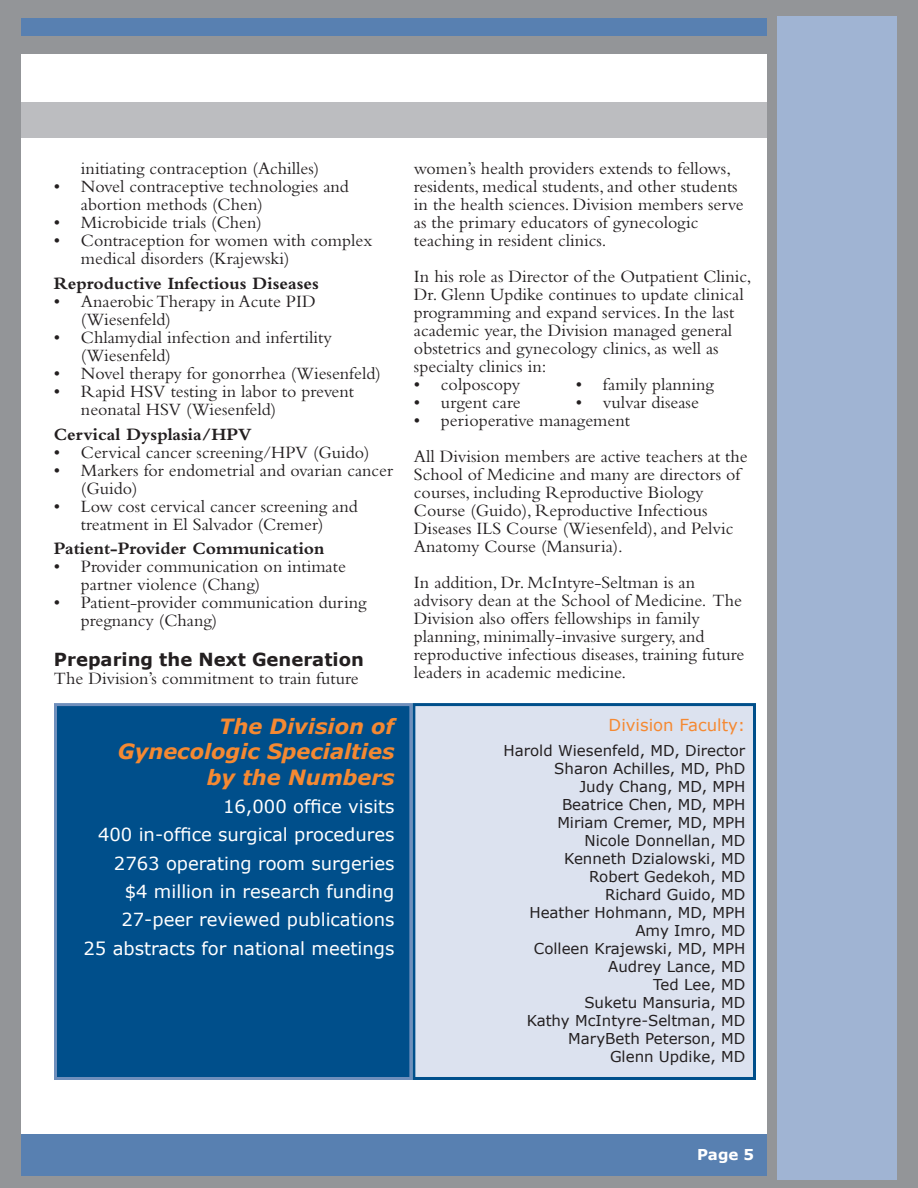
<style>
.page{position:relative;width:918px;height:1188px;background:#939598}
.page>*{position:absolute;margin:0;border:0;box-sizing:border-box;transform-origin:0 0}
.t1{font:italic 700 21px/25.2px "Verdana";color:#f58932;text-align:right}
.t2{font:18px/18px "Bembo Std";color:#231f20}
.t3{font:18px/28.3px "Verdana";color:#fff;text-align:right}
.t4{font:700 18px "Bembo Std";color:#231f20}
.t5{font:700 18px "Verdana";color:#231f20}
.t6{font:16.5px "Verdana";color:#f58932}
.t7{font:15px/18px "Verdana";color:#231f20;text-align:right}
.t8{font:700 15px "Verdana";color:#fff}
</style>
<div class="page">
<div style="left:777px;top:17px;width:120px;height:1163px;background:#a0b4d3"></div>
<div style="left:21px;top:1131px;width:756px;height:44px;background:#5880b1"></div>
<div style="left:21px;top:18px;width:756px;height:17px;background:#5880b1"></div>
<div style="left:21px;top:54px;width:756px;height:1080px;background:#fff"></div>
<div style="left:767px;top:0;width:10px;height:1188px;background:#939598"></div>
<div style="left:21px;top:102px;width:746px;height:36px;background:#bcbdc0"></div>
<div style="left:412px;top:703px;width:344px;height:377px;background:#dce2ef;border:3px solid #004f8b"></div>
<div style="left:54px;top:703px;width:358px;height:377px;background:#004f8b;border:3px solid #6f8fbc"></div>
<p class="t2" style="left:81px;top:159px;width:240px">initiating contraception (Achilles)</p>
<p class="t2" style="left:81px;top:177px;width:269px;text-indent:-27px">• Novel contraceptive technologies and abortion methods (Chen)</p>
<p class="t2" style="left:54px;top:213px;width:209px">• Microbicide trials (Chen)</p>
<p class="t2" style="left:81px;top:231px;width:293px;text-indent:-27px">• Contraception for women with complex medical disorders (Krajewski)</p>
<p class="t4" style="left:54px;top:273px;width:266px">Reproductive Infectious Diseases</p>
<p class="t2" style="left:81px;top:292px;width:236px;text-indent:-27px">• Anaerobic Therapy in Acute PID (Wiesenfeld)</p>
<p class="t2" style="left:81px;top:328px;width:252px;text-indent:-27px">• Chlamydial infection and infertility (Wiesenfeld)</p>
<p class="t2" style="left:54px;top:364px;width:328px">• Novel therapy for gonorrhea (Wiesenfeld)</p>
<p class="t2" style="left:81px;top:382px;width:275px;text-indent:-27px">• Rapid HSV testing in labor to prevent neonatal HSV (Wiesenfeld)</p>
<p class="t4" style="left:54px;top:424px;width:199px">Cervical Dysplasia/HPV</p>
<p class="t2" style="left:54px;top:443px;width:317px">• Cervical cancer screening/HPV (Guido)</p>
<p class="t2" style="left:81px;top:461px;width:314px;text-indent:-27px">• Markers for endometrial and ovarian cancer (Guido)</p>
<p class="t2" style="left:54px;top:497px;width:305px;text-align:center">• Low cost cervical cancer screening and treatment in El Salvador (Cremer)</p>
<p class="t4" style="left:54px;top:539px;width:272px">Patient-Provider Communication</p>
<p class="t2" style="left:81px;top:557px;width:266px;text-indent:-27px">• Provider communication on intimate partner violence (Chang)</p>
<p class="t2" style="left:81px;top:593px;width:287px;text-indent:-27px">• Patient-provider communication during pregnancy (Chang)</p>
<p class="t5" style="left:54px;top:647px;width:311px">Preparing the Next Generation</p>
<p class="t2" style="left:54px;top:669px;width:306px">The Division’s commitment to train future</p>
<p class="t1" style="left:118px;top:714px;width:278px">The Division of<br>Gynecologic Specialties by the Numbers</p>
<p class="t3" style="left:84px;top:792px;width:313px">16,000 office visits<br>400 in-office surgical procedures<br>2763 operating room surgeries<br>$4 million in research funding<br>27-peer reviewed publications<br>25 abstracts for national meetings</p>
<p class="t2" style="left:414px;top:159px;width:331px">women’s health providers extends to fellows, residents, medical students, and other students in the health sciences. Division members serve as the primary educators of gynecologic teaching in resident clinics.</p>
<p class="t2" style="left:414px;top:267px;width:339px">In his role as Director of the Outpatient Clinic, Dr. Glenn Updike continues to update clinical programming and expand services. In the last academic year, the Division managed general obstetrics and gynecology clinics, as well as specialty clinics in:</p>
<p class="t2" style="left:414px;top:375px;width:108px">• colposcopy</p>
<p class="t2" style="left:576px;top:375px;width:139px">• family planning</p>
<p class="t2" style="left:414px;top:393px;width:108px">• urgent care</p>
<p class="t2" style="left:576px;top:393px;width:124px">• vulvar disease</p>
<p class="t2" style="left:414px;top:402px;width:335px;line-height:36px">• perioperative management<br>All Division members are active teachers at the</p>
<p class="t2" style="left:414px;top:465px;width:328px">School of Medicine and many are directors of courses, including Reproductive Biology Course (Guido), Reproductive Infectious Diseases ILS Course (Wiesenfeld), and Pelvic Anatomy Course (Mansuria).</p>
<p class="t2" style="left:414px;top:573px;width:332px">In addition, Dr. McIntyre-Seltman is an advisory dean at the School of Medicine. The Division also offers fellowships in family planning, minimally-invasive surgery, and reproductive infectious diseases, training future leaders in academic medicine.</p>
<p class="t6" style="left:609px;top:713px;width:138px">Division Faculty:</p>
<p class="t7" style="left:504px;top:741px;width:243px">Harold Wiesenfeld, MD, Director<br>Sharon Achilles, MD, PhD<br>Judy Chang, MD, MPH<br>Beatrice Chen, MD, MPH<br>Miriam Cremer, MD, MPH<br>Nicole Donnellan, MD<br>Kenneth Dzialowski, MD<br>Robert Gedekoh, MD<br>Richard Guido, MD<br>Heather Hohmann, MD, MPH<br>Amy Imro, MD<br>Colleen Krajewski, MD, MPH<br>Audrey Lance, MD<br>Ted Lee, MD<br>Suketu Mansuria, MD<br>Kathy McIntyre-Seltman, MD<br>MaryBeth Peterson, MD<br>Glenn Updike, MD</p>
<p class="t8" style="left:697px;top:1144px;width:59px">Page 5</p>
</div>
